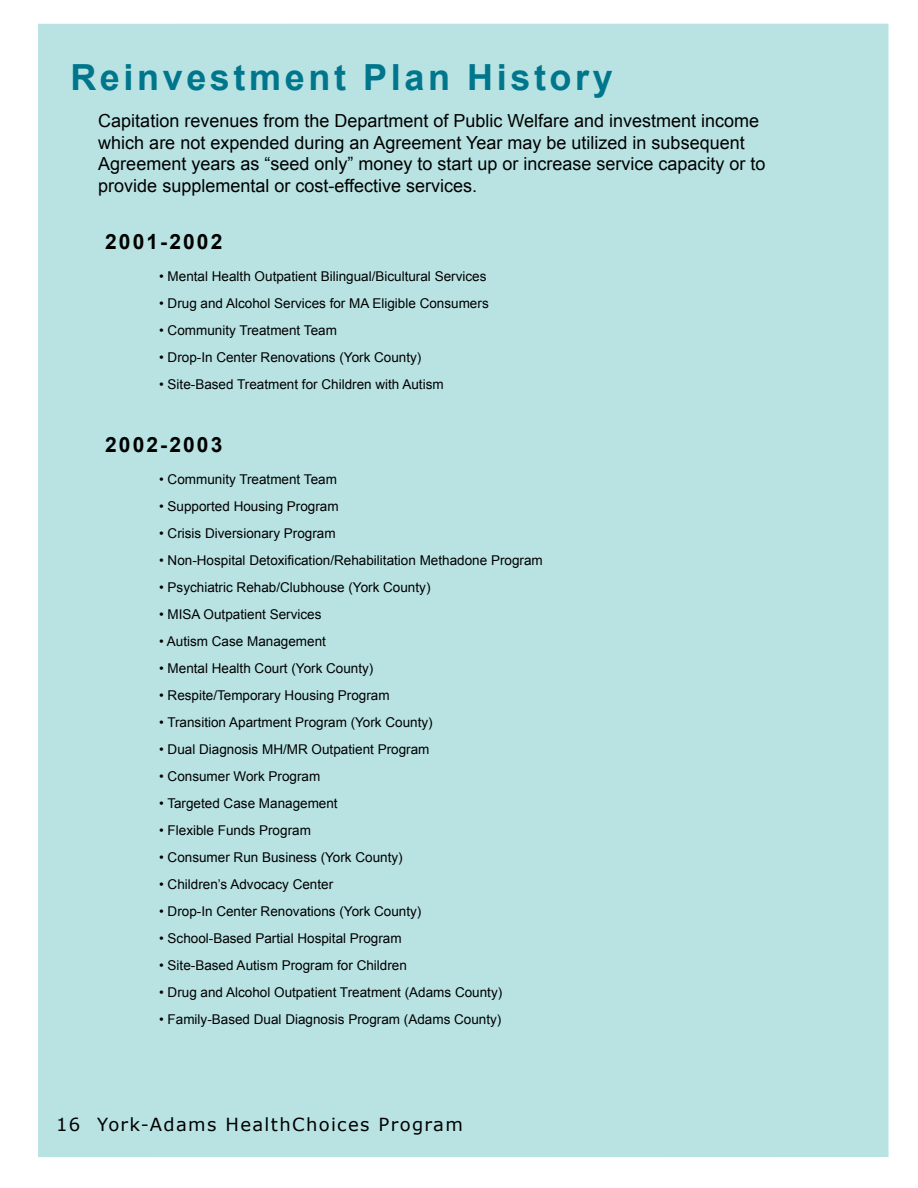
<style>
.page{position:relative;width:918px;height:1188px;background:#fff}
.page>*{position:absolute;margin:0;border:0;box-sizing:border-box;transform-origin:0 0}
.t1{font:700 36px "Arial";letter-spacing:.1em;color:#00768c}
.t2{font:700 21px "Arial";letter-spacing:.1em;color:#000}
.t3{font:18px/21.6px "Arial";color:#000}
.t4{font:18px "Verdana";letter-spacing:.075em;color:#000}
.t5{font:13.5px "Arial";color:#000}
</style>
<div class="page">
<div style="left:38px;top:24px;width:851px;height:1133px;background:#b9e3e3"></div>
<h1 class="t1" style="left:70px;top:53px;width:544px">Reinvestment Plan History</h1>
<p class="t3" style="left:98px;top:110px;width:669px">Capitation revenues from the Department of Public Welfare and investment income which are not expended during an Agreement Year may be utilized in subsequent Agreement years as “seed only” money to start up or increase service capacity or to provide supplemental or cost-effective services.</p>
<h2 class="t2" style="left:105px;top:228px;width:119px">2001-2002</h2>
<p class="t5" style="left:159px;top:268px;width:329px">• Mental Health Outpatient Bilingual/Bicultural Services</p>
<p class="t5" style="left:159px;top:295px;width:331px">• Drug and Alcohol Services for MA Eligible Consumers</p>
<p class="t5" style="left:159px;top:322px;width:179px">• Community Treatment Team</p>
<p class="t5" style="left:159px;top:349px;width:264px">• Drop-In Center Renovations (York County)</p>
<p class="t5" style="left:159px;top:376px;width:286px">• Site-Based Treatment for Children with Autism</p>
<h2 class="t2" style="left:105px;top:431px;width:119px">2002-2003</h2>
<p class="t5" style="left:159px;top:471px;width:179px">• Community Treatment Team</p>
<p class="t5" style="left:159px;top:498px;width:181px">• Supported Housing Program</p>
<p class="t5" style="left:159px;top:525px;width:178px">• Crisis Diversionary Program</p>
<p class="t5" style="left:159px;top:552px;width:385px">• Non-Hospital Detoxification/Rehabilitation Methadone Program</p>
<p class="t5" style="left:159px;top:579px;width:273px">• Psychiatric Rehab/Clubhouse (York County)</p>
<p class="t5" style="left:159px;top:606px;width:164px">• MISA Outpatient Services</p>
<p class="t5" style="left:159px;top:633px;width:168px">• Autism Case Management</p>
<p class="t5" style="left:159px;top:660px;width:216px">• Mental Health Court (York County)</p>
<p class="t5" style="left:159px;top:687px;width:232px">• Respite/Temporary Housing Program</p>
<p class="t5" style="left:159px;top:714px;width:275px">• Transition Apartment Program (York County)</p>
<p class="t5" style="left:159px;top:741px;width:272px">• Dual Diagnosis MH/MR Outpatient Program</p>
<p class="t5" style="left:159px;top:768px;width:163px">• Consumer Work Program</p>
<p class="t5" style="left:159px;top:795px;width:180px">• Targeted Case Management</p>
<p class="t5" style="left:159px;top:822px;width:153px">• Flexible Funds Program</p>
<p class="t5" style="left:159px;top:849px;width:245px">• Consumer Run Business (York County)</p>
<p class="t5" style="left:159px;top:876px;width:176px">• Children’s Advocacy Center</p>
<p class="t5" style="left:159px;top:903px;width:264px">• Drop-In Center Renovations (York County)</p>
<p class="t5" style="left:159px;top:930px;width:244px">• School-Based Partial Hospital Program</p>
<p class="t5" style="left:159px;top:957px;width:249px">• Site-Based Autism Program for Children</p>
<p class="t5" style="left:159px;top:984px;width:345px">• Drug and Alcohol Outpatient Treatment (Adams County)</p>
<p class="t5" style="left:159px;top:1011px;width:344px">• Family-Based Dual Diagnosis Program (Adams County)</p>
<h3 class="t4" style="left:56px;top:1113px;width:408px">16 York-Adams HealthChoices Program</h3>
</div>
